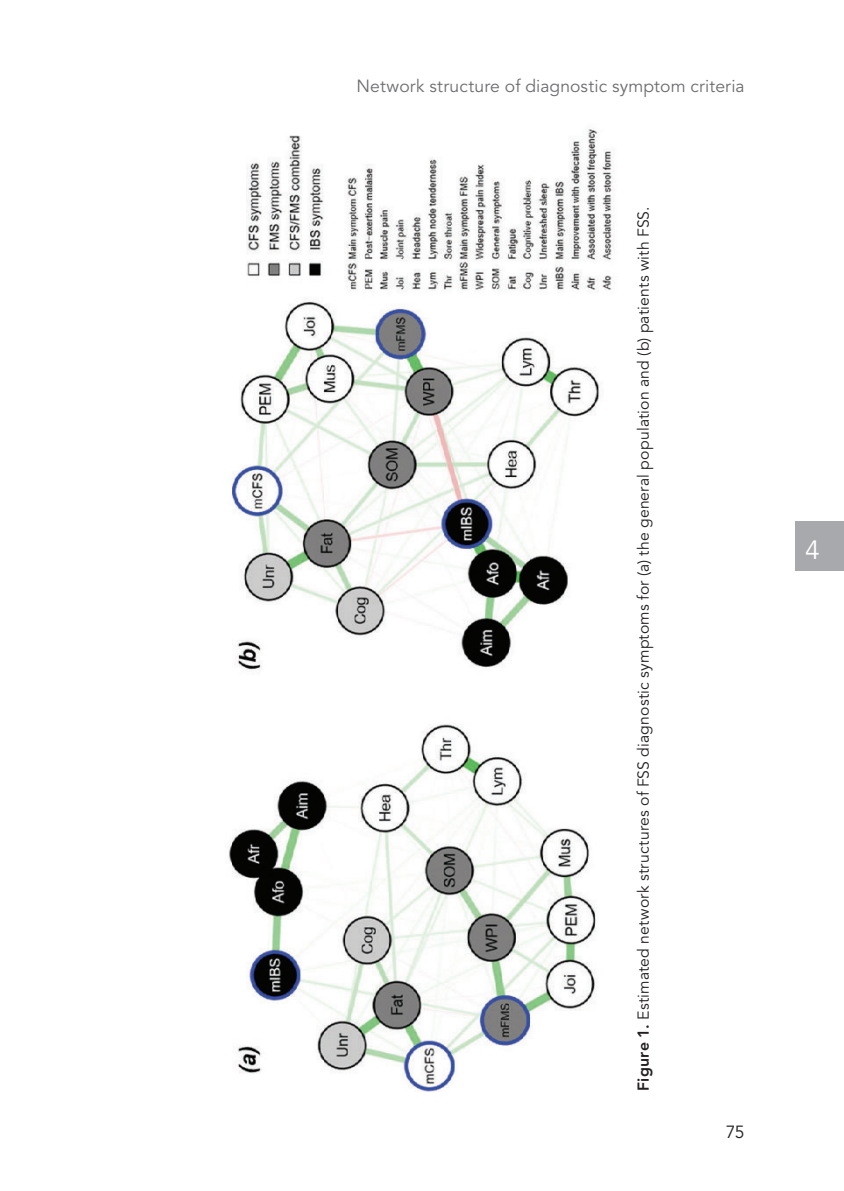
<style>
.page{position:relative;width:844px;height:1191px;background:#fff}
.page>*{position:absolute;margin:0;border:0;box-sizing:border-box;transform-origin:0 0}
.t1{font:26.25px "Avenir";color:#fff}
.t2{font:17.5px "Avenir";letter-spacing:.005em;color:#6c6d70}
.t3{font:17.5px "Avenir";color:#231f20}
.t4{font:15.75px "Avenir";letter-spacing:.01em;color:#231f20}
.s1{font-weight:800}
</style>
<div class="page">
<img style="left:229px;top:129px;width:385px;height:962px">
<div style="left:795px;top:521px;width:48px;height:49px;background:#a8a9ad"></div>
<p class="t2" style="left:356px;top:79px;width:389px">Network structure of diagnostic symptom criteria</p>
<p class="t4" style="left:636px;top:1090px;width:886px;rotate:-90deg"><span class="s1">Figure 1.</span> Estimated network structures of FSS diagnostic symptoms for (a) the general population and (b) patients with FSS.</p>
<p class="t3" style="left:725px;top:1124px;width:20px">75</p>
<h1 class="t1" style="left:805px;top:539px;width:16px">4</h1>
</div>
